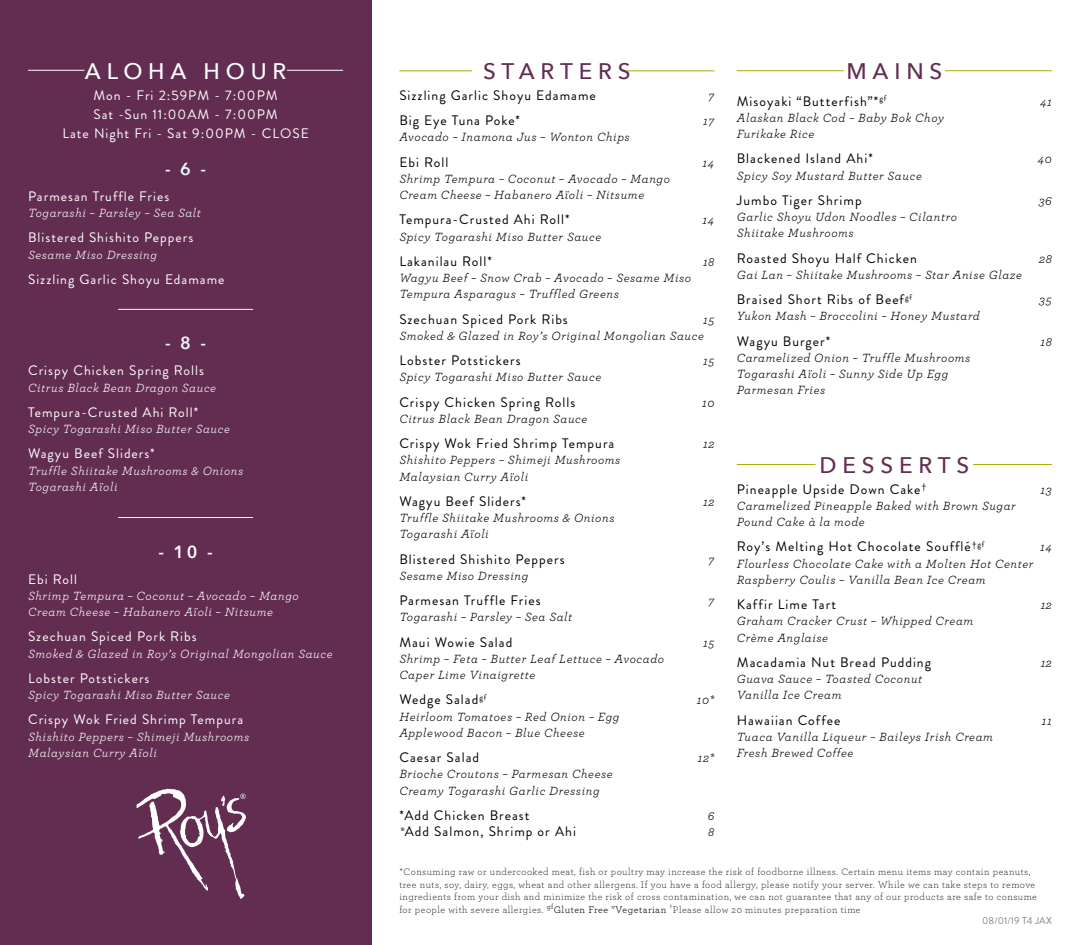
<style>
.page{position:relative;width:1080px;height:945px;background:#fff}
.page>*{position:absolute;margin:0;border:0;box-sizing:border-box;transform-origin:0 0}
.t1{font:500 22.5px "Avenir Next";letter-spacing:.26em;color:#622d50}
.t2{font:500 22.5px "Avenir Next";letter-spacing:.26em;color:#fff}
.Drink_Title{font:600 17.5px "Avenir Next";color:#ecf8fe}
.Drink_Title-2{font:600 17.5px "Avenir Next";color:#fff}
.t3{font:13.75px "Brandon Grotesque";letter-spacing:.075em;color:#000}
.t4{font:13.75px "Brandon Grotesque";letter-spacing:.075em;color:#fff}
.t5{font:italic 12.5px/16.2px "Archer";letter-spacing:.05em;color:#000}
.t6{font:italic 12.5px/16.2px "Archer";letter-spacing:.05em;color:#fff}
.t7{font:300 10px/12.5px "Archer";letter-spacing:.05em;color:#000}
.t8{font:10px "Brandon Grotesque";letter-spacing:.01em;color:#808285}
.s1{font-family:"Archer";font-style:italic;font-size:12.5px}
.s2{font-weight:400}
</style>
<div class="page">
<div style="left:0;top:0;width:371px;height:945px;background:#622d50"></div>
<hr style="left:287px;top:70px;width:56px;height:1px;background:#fff">
<hr style="left:28px;top:70px;width:56px;height:1px;background:#fff">
<hr style="left:118px;top:517px;width:135px;height:1px;background:#ecf8fe">
<hr style="left:118px;top:309px;width:135px;height:1px;background:#ecf8fe">
<svg style="left:137px;top:789px;width:109px;height:110px"></svg>
<hr style="left:627px;top:71px;width:87px;height:1px;background:#a8ad00">
<hr style="left:399px;top:71px;width:73px;height:1px;background:#a8ad00">
<hr style="left:945px;top:70px;width:107px;height:1px;background:#a8ad00">
<hr style="left:737px;top:70px;width:107px;height:1px;background:#a8ad00">
<hr style="left:973px;top:464px;width:79px;height:1px;background:#a8ad00">
<hr style="left:737px;top:464px;width:79px;height:1px;background:#a8ad00">
<p class="t2" style="left:85px;top:52px;width:203px">ALOHA HOUR</p>
<p class="t4" style="left:94px;top:85px;width:186px">Mon - Fri 2:59PM - 7:00PM</p>
<p class="t4" style="left:93px;top:105px;width:186px">Sat -Sun 11:00AM - 7:00PM</p>
<p class="t4" style="left:62px;top:124px;width:248px">Late Night Fri - Sat 9:00PM - CLOSE</p>
<p class="Drink_Title" style="left:165px;top:154px;width:43px">- 6 -</p>
<p class="t4" style="left:28px;top:187px;width:143px">Parmesan Truffle Fries</p>
<p class="t6" style="left:28px;top:204px;width:174px">Togarashi – Parsley – Sea Salt</p>
<p class="t4" style="left:28px;top:228px;width:167px">Blistered Shishito Peppers</p>
<p class="t6" style="left:28px;top:246px;width:131px">Sesame Miso Dressing</p>
<p class="t4" style="left:28px;top:270px;width:198px">Sizzling Garlic Shoyu Edamame</p>
<p class="Drink_Title" style="left:165px;top:328px;width:43px">- 8 -</p>
<p class="t4" style="left:28px;top:361px;width:177px">Crispy Chicken Spring Rolls</p>
<p class="t6" style="left:28px;top:379px;width:190px">Citrus Black Bean Dragon Sauce</p>
<p class="t4" style="left:28px;top:403px;width:172px">Tempura-Crusted Ahi Roll*</p>
<p class="t6" style="left:28px;top:420px;width:203px">Spicy Togarashi Miso Butter Sauce</p>
<p class="t4" style="left:28px;top:444px;width:128px">Wagyu Beef Sliders*</p>
<p class="t6" style="left:28px;top:462px;width:217px">Truffle Shiitake Mushrooms &amp; Onions<br>Togarashi Aïoli</p>
<p class="Drink_Title-2" style="left:158px;top:536px;width:56px">- 10 -</p>
<p class="t4" style="left:28px;top:570px;width:50px">Ebi Roll</p>
<p class="t6" style="left:28px;top:587px;width:272px">Shrimp Tempura – Coconut – Avocado – Mango<br>Cream Cheese – Habanero Aïoli – Nitsume</p>
<p class="t4" style="left:28px;top:627px;width:170px">Szechuan Spiced Pork Ribs</p>
<p class="t6" style="left:28px;top:645px;width:306px">Smoked &amp; Glazed in Roy’s Original Mongolian Sauce</p>
<p class="t4" style="left:28px;top:669px;width:123px">Lobster Potstickers</p>
<p class="t6" style="left:28px;top:686px;width:203px">Spicy Togarashi Miso Butter Sauce</p>
<p class="t4" style="left:28px;top:710px;width:217px">Crispy Wok Fried Shrimp Tempura</p>
<p class="t6" style="left:28px;top:728px;width:223px">Shishito Peppers – Shimeji Mushrooms<br>Malaysian Curry Aïoli</p>
<p class="t1" style="left:483px;top:52px;width:149px">STARTERS</p>
<p class="t1" style="left:846px;top:52px;width:97px">MAINS</p>
<p class="t3" style="left:399px;top:86px;width:198px">Sizzling Garlic Shoyu Edamame</p>
<p class="t5" style="left:708px;top:87px;width:7px">7</p>
<p class="t3" style="left:399px;top:111px;width:122px">Big Eye Tuna Poke*</p>
<p class="t5" style="left:703px;top:112px;width:13px">17</p>
<p class="t5" style="left:399px;top:129px;width:232px">Avocado – Inamona Jus – Wonton Chips</p>
<p class="t3" style="left:399px;top:153px;width:50px">Ebi Roll</p>
<p class="t5" style="left:703px;top:154px;width:13px">14</p>
<p class="t5" style="left:399px;top:170px;width:272px">Shrimp Tempura – Coconut – Avocado – Mango<br>Cream Cheese – Habanero Aïoli – Nitsume</p>
<p class="t3" style="left:399px;top:210px;width:172px">Tempura-Crusted Ahi Roll*</p>
<p class="t5" style="left:703px;top:212px;width:13px">14</p>
<p class="t5" style="left:399px;top:228px;width:203px">Spicy Togarashi Miso Butter Sauce</p>
<p class="t3" style="left:399px;top:252px;width:94px">Lakanilau Roll*</p>
<p class="t5" style="left:703px;top:253px;width:13px">18</p>
<p class="t5" style="left:399px;top:269px;width:293px">Wagyu Beef – Snow Crab – Avocado – Sesame Miso<br>Tempura Asparagus – Truffled Greens</p>
<p class="t3" style="left:399px;top:310px;width:170px">Szechuan Spiced Pork Ribs</p>
<p class="t5" style="left:399px;top:311px;width:316px;text-indent:304px">15<br>Smoked &amp; Glazed in Roy’s Original Mongolian Sauce</p>
<p class="t3" style="left:399px;top:351px;width:123px">Lobster Potstickers</p>
<p class="t5" style="left:703px;top:352px;width:13px">15</p>
<p class="t5" style="left:399px;top:369px;width:203px">Spicy Togarashi Miso Butter Sauce</p>
<p class="t3" style="left:399px;top:393px;width:177px">Crispy Chicken Spring Rolls</p>
<p class="t5" style="left:702px;top:394px;width:14px">10</p>
<p class="t5" style="left:399px;top:410px;width:190px">Citrus Black Bean Dragon Sauce</p>
<p class="t3" style="left:399px;top:434px;width:217px">Crispy Wok Fried Shrimp Tempura</p>
<p class="t5" style="left:703px;top:435px;width:13px">12</p>
<p class="t5" style="left:399px;top:452px;width:223px">Shishito Peppers – Shimeji Mushrooms<br>Malaysian Curry Aïoli</p>
<p class="t3" style="left:399px;top:492px;width:128px">Wagyu Beef Sliders*</p>
<p class="t5" style="left:703px;top:493px;width:13px">12</p>
<p class="t5" style="left:399px;top:509px;width:217px">Truffle Shiitake Mushrooms &amp; Onions<br>Togarashi Aïoli</p>
<p class="t3" style="left:399px;top:550px;width:167px">Blistered Shishito Peppers</p>
<p class="t5" style="left:708px;top:551px;width:7px">7</p>
<p class="t5" style="left:399px;top:567px;width:131px">Sesame Miso Dressing</p>
<p class="t3" style="left:399px;top:591px;width:143px">Parmesan Truffle Fries</p>
<p class="t5" style="left:708px;top:592px;width:7px">7</p>
<p class="t5" style="left:399px;top:609px;width:174px">Togarashi – Parsley – Sea Salt</p>
<p class="t3" style="left:399px;top:633px;width:114px">Maui Wowie Salad</p>
<p class="t5" style="left:703px;top:634px;width:13px">15</p>
<p class="t5" style="left:399px;top:650px;width:266px">Shrimp – Feta – Butter Leaf Lettuce – Avocado<br>Caper Lime Vinaigrette</p>
<p class="t3" style="left:399px;top:690px;width:88px">Wedge Salad<sup>gf</sup></p>
<p class="t5" style="left:697px;top:692px;width:19px">10*</p>
<p class="t5" style="left:399px;top:708px;width:221px">Heirloom Tomatoes – Red Onion – Egg<br>Applewood Bacon – Blue Cheese</p>
<p class="t3" style="left:399px;top:748px;width:81px">Caesar Salad</p>
<p class="t5" style="left:698px;top:749px;width:18px">12*</p>
<p class="t5" style="left:399px;top:766px;width:215px">Brioche Croutons – Parmesan Cheese<br>Creamy Togarashi Garlic Dressing</p>
<p class="t3" style="left:399px;top:806px;width:132px">*Add Chicken Breast</p>
<p class="t5" style="left:708px;top:807px;width:8px">6</p>
<p class="t3" style="left:399px;top:822px;width:178px"><span class="s1">*</span>Add Salmon, Shrimp or Ahi</p>
<p class="t5" style="left:708px;top:823px;width:8px">8</p>
<p class="t3" style="left:737px;top:91px;width:151px">Misoyaki “Butterfish”*<sup>gf</sup></p>
<p class="t5" style="left:1040px;top:93px;width:13px">41</p>
<p class="t5" style="left:737px;top:109px;width:209px">Alaskan Black Cod – Baby Bok Choy<br>Furikake Rice</p>
<p class="t3" style="left:737px;top:149px;width:137px">Blackened Island Ahi*</p>
<p class="t5" style="left:1038px;top:150px;width:16px">40</p>
<p class="t5" style="left:737px;top:167px;width:187px">Spicy Soy Mustard Butter Sauce</p>
<p class="t3" style="left:737px;top:191px;width:126px">Jumbo Tiger Shrimp</p>
<p class="t5" style="left:1039px;top:192px;width:15px">36</p>
<p class="t5" style="left:737px;top:208px;width:222px">Garlic Shoyu Udon Noodles – Cilantro<br>Shiitake Mushrooms</p>
<p class="t3" style="left:737px;top:248px;width:182px">Roasted Shoyu Half Chicken</p>
<p class="t5" style="left:1039px;top:250px;width:14px">28</p>
<p class="t5" style="left:737px;top:266px;width:287px">Gai Lan – Shiitake Mushrooms – Star Anise Glaze</p>
<p class="t3" style="left:737px;top:290px;width:177px">Braised Short Ribs of Beef<sup>gf</sup></p>
<p class="t5" style="left:1039px;top:291px;width:14px">35</p>
<p class="t5" style="left:737px;top:307px;width:245px">Yukon Mash – Broccolini – Honey Mustard</p>
<p class="t3" style="left:737px;top:331px;width:95px">Wagyu Burger*</p>
<p class="t5" style="left:1041px;top:333px;width:13px">18</p>
<p class="t5" style="left:737px;top:349px;width:235px">Caramelized Onion – Truffle Mushrooms<br>Togarashi Aïoli – Sunny Side Up Egg<br>Parmesan Fries</p>
<p class="t1" style="left:819px;top:446px;width:151px">DESSERTS</p>
<p class="t3" style="left:737px;top:480px;width:191px">Pineapple Upside Down Cake<sup>†</sup></p>
<p class="t5" style="left:1041px;top:481px;width:13px">13</p>
<p class="t5" style="left:737px;top:497px;width:280px">Caramelized Pineapple Baked with Brown Sugar<br>Pound Cake à la mode</p>
<p class="t3" style="left:737px;top:537px;width:249px">Roy’s Melting Hot Chocolate Soufflé<sup>†gf</sup></p>
<p class="t5" style="left:1040px;top:539px;width:13px">14</p>
<p class="t5" style="left:737px;top:555px;width:298px">Flourless Chocolate Cake with a Molten Hot Center<br>Raspberry Coulis – Vanilla Bean Ice Cream</p>
<p class="t3" style="left:737px;top:595px;width:101px">Kaffir Lime Tart</p>
<p class="t5" style="left:1041px;top:596px;width:13px">12</p>
<p class="t5" style="left:737px;top:613px;width:238px">Graham Cracker Crust – Whipped Cream<br>Crème Anglaise</p>
<p class="t3" style="left:737px;top:653px;width:196px">Macadamia Nut Bread Pudding</p>
<p class="t5" style="left:1041px;top:654px;width:13px">12</p>
<p class="t5" style="left:737px;top:670px;width:187px">Guava Sauce – Toasted Coconut<br>Vanilla Ice Cream</p>
<p class="t3" style="left:737px;top:711px;width:105px">Hawaiian Coffee</p>
<p class="t5" style="left:1042px;top:712px;width:11px">11</p>
<p class="t5" style="left:737px;top:728px;width:258px">Tuaca Vanilla Liqueur – Baileys Irish Cream<br>Fresh Brewed Coffee</p>
<p class="t7" style="left:399px;top:866px;width:639px">*Consuming raw or undercooked meat, fish or poultry may increase the risk of foodborne illness. Certain menu items may contain peanuts, tree nuts, soy, dairy, eggs, wheat and other allergens. If you have a food allergy, please notify your server. While we can take steps to remove ingredients from your dish and minimize the risk of cross contamination, we can not guarantee that any of our products are safe to consume for people with severe allergies. <sup>gf</sup><span class="s2">Gluten Free</span> <sup>v</sup><span class="s2">Vegetarian</span> <sup>†</sup>Please allow 20 minutes preparation time</p>
<p class="t8" style="left:982px;top:914px;width:71px">08/01/19 T4 JAX</p>
</div>
